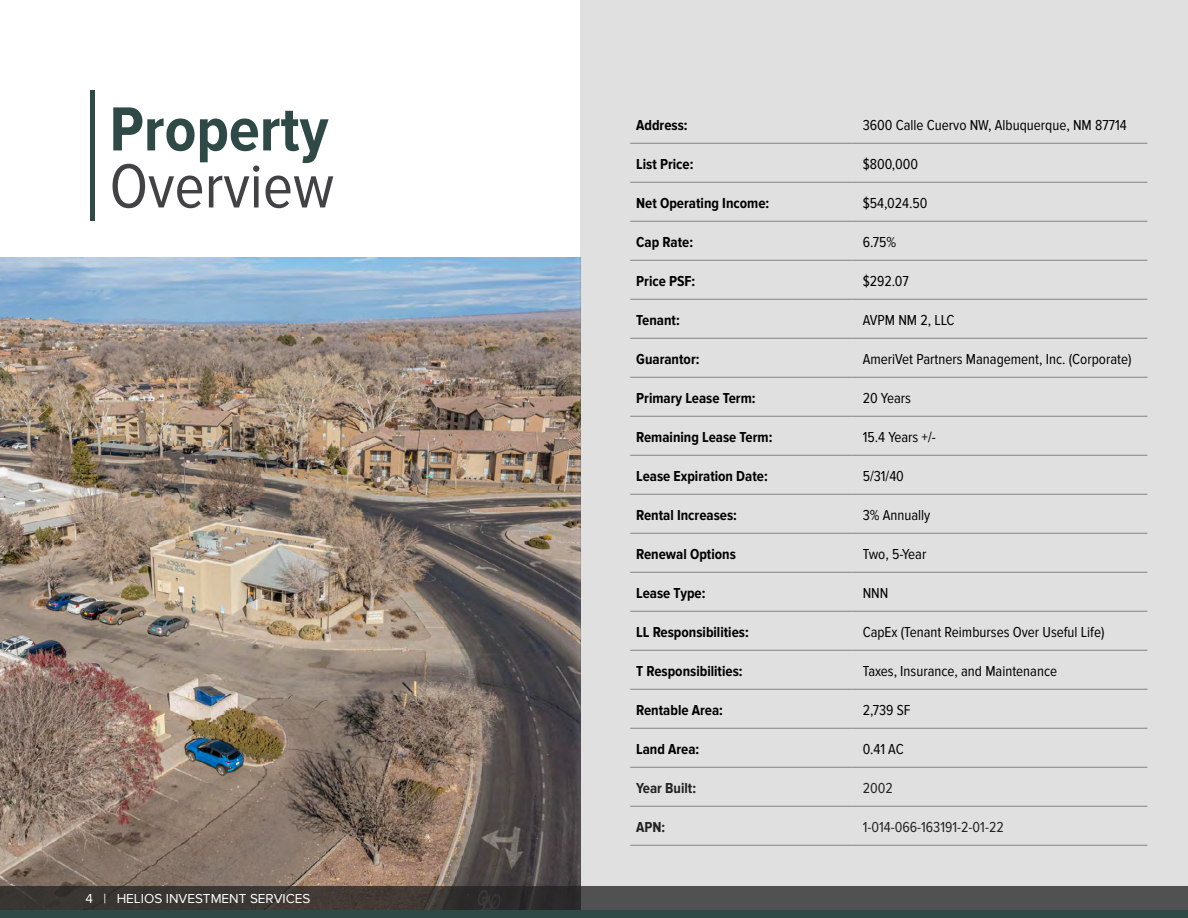
<style>
.page{position:relative;width:1188px;height:918px;background:#fff}
.page>*{position:absolute;margin:0;border:0;box-sizing:border-box;transform-origin:0 0}
.t1{font:700 64.5px "Proxima Nova Cond";color:#2f4a46}
.t2{font:64.5px "Proxima Nova Cond";color:#424143}
.t3{font:15px "Proxima Nova Cond";color:#000}
.t4{font:700 15px "Proxima Nova Cond";color:#000}
.t5{font:15px "Proxima Nova Cond";color:#222}
.t6{font:700 15px "Proxima Nova Cond";color:#222}
.t7{font:13.5px "Proxima Nova";color:#fff}
</style>
<div class="page">
<img style="left:0;top:258px;width:571px;height:628px">
<div style="left:580px;top:0;width:608px;height:912px;background:#e0e0e0"></div>
<hr style="left:630px;top:143px;width:222px;height:1px;background:#848484">
<hr style="left:852px;top:143px;width:295px;height:1px;background:#848484">
<hr style="left:630px;top:182px;width:222px;height:1px;background:#848484">
<hr style="left:852px;top:182px;width:295px;height:1px;background:#848484">
<hr style="left:630px;top:221px;width:222px;height:1px;background:#848484">
<hr style="left:852px;top:221px;width:295px;height:1px;background:#848484">
<hr style="left:630px;top:260px;width:222px;height:1px;background:#848484">
<hr style="left:852px;top:260px;width:295px;height:1px;background:#848484">
<hr style="left:630px;top:299px;width:222px;height:1px;background:#848484">
<hr style="left:852px;top:299px;width:295px;height:1px;background:#848484">
<hr style="left:630px;top:338px;width:222px;height:1px;background:#848484">
<hr style="left:852px;top:338px;width:295px;height:1px;background:#848484">
<hr style="left:630px;top:377px;width:222px;height:1px;background:#848484">
<hr style="left:852px;top:377px;width:295px;height:1px;background:#848484">
<hr style="left:630px;top:416px;width:222px;height:1px;background:#848484">
<hr style="left:852px;top:416px;width:295px;height:1px;background:#848484">
<hr style="left:630px;top:455px;width:222px;height:1px;background:#848484">
<hr style="left:852px;top:455px;width:295px;height:1px;background:#848484">
<hr style="left:630px;top:494px;width:222px;height:1px;background:#848484">
<hr style="left:852px;top:494px;width:295px;height:1px;background:#848484">
<hr style="left:630px;top:533px;width:222px;height:1px;background:#848484">
<hr style="left:852px;top:533px;width:295px;height:1px;background:#848484">
<hr style="left:630px;top:572px;width:222px;height:1px;background:#848484">
<hr style="left:852px;top:572px;width:295px;height:1px;background:#848484">
<hr style="left:630px;top:611px;width:222px;height:1px;background:#848484">
<hr style="left:852px;top:611px;width:295px;height:1px;background:#848484">
<hr style="left:630px;top:650px;width:222px;height:1px;background:#848484">
<hr style="left:852px;top:650px;width:295px;height:1px;background:#848484">
<hr style="left:630px;top:689px;width:222px;height:1px;background:#848484">
<hr style="left:852px;top:689px;width:295px;height:1px;background:#848484">
<hr style="left:630px;top:728px;width:222px;height:1px;background:#848484">
<hr style="left:852px;top:728px;width:295px;height:1px;background:#848484">
<hr style="left:630px;top:767px;width:222px;height:1px;background:#848484">
<hr style="left:852px;top:767px;width:295px;height:1px;background:#848484">
<hr style="left:630px;top:806px;width:222px;height:1px;background:#848484">
<hr style="left:852px;top:806px;width:295px;height:1px;background:#848484">
<hr style="left:630px;top:845px;width:222px;height:1px;background:#848484">
<hr style="left:852px;top:845px;width:295px;height:1px;background:#848484">
<div style="left:90px;top:90px;width:5px;height:130px;background:#2f4a46"></div>
<svg style="left:0;top:886px;width:1188px;height:24px;background:#454241"></svg>
<div style="left:0;top:910px;width:1188px;height:8px;background:#2f4a46"></div>
<h1 class="t1" style="left:110px;top:93px;width:220px">Property</h1>
<h1 class="t2" style="left:110px;top:150px;width:226px">Overview</h1>
<p class="t7" style="left:85px;top:891px;width:227px">4 | HELIOS INVESTMENT SERVICES</p>
<p class="t4" style="left:636px;top:116px;width:53px">Address:</p>
<p class="t3" style="left:863px;top:116px;width:265px">3600 Calle Cuervo NW, Albuquerque, NM 87714</p>
<p class="t4" style="left:636px;top:155px;width:59px">List Price:</p>
<p class="t3" style="left:863px;top:155px;width:57px">$800,000</p>
<p class="t4" style="left:636px;top:194px;width:135px">Net Operating Income:</p>
<p class="t3" style="left:863px;top:194px;width:66px">$54,024.50</p>
<p class="t4" style="left:636px;top:233px;width:58px">Cap Rate:</p>
<p class="t3" style="left:863px;top:233px;width:35px">6.75%</p>
<p class="t4" style="left:636px;top:272px;width:61px">Price PSF:</p>
<p class="t3" style="left:863px;top:272px;width:48px">$292.07</p>
<p class="t4" style="left:636px;top:311px;width:45px">Tenant:</p>
<p class="t3" style="left:863px;top:311px;width:93px">AVPM NM 2, LLC</p>
<p class="t4" style="left:636px;top:350px;width:65px">Guarantor:</p>
<p class="t3" style="left:863px;top:350px;width:270px">AmeriVet Partners Management, Inc. (Corporate)</p>
<p class="t4" style="left:636px;top:389px;width:121px">Primary Lease Term:</p>
<p class="t3" style="left:863px;top:389px;width:50px">20 Years</p>
<p class="t4" style="left:636px;top:428px;width:138px">Remaining Lease Term:</p>
<p class="t3" style="left:863px;top:428px;width:75px">15.4 Years +/-</p>
<p class="t4" style="left:636px;top:467px;width:133px">Lease Expiration Date:</p>
<p class="t3" style="left:863px;top:467px;width:43px">5/31/40</p>
<p class="t4" style="left:636px;top:506px;width:102px">Rental Increases:</p>
<p class="t3" style="left:863px;top:506px;width:69px">3% Annually</p>
<p class="t4" style="left:636px;top:545px;width:101px">Renewal Options</p>
<p class="t3" style="left:863px;top:545px;width:65px">Two, 5-Year</p>
<p class="t4" style="left:636px;top:584px;width:71px">Lease Type:</p>
<p class="t3" style="left:863px;top:584px;width:27px">NNN</p>
<p class="t4" style="left:636px;top:623px;width:114px">LL Responsibilities:</p>
<p class="t3" style="left:863px;top:623px;width:243px">CapEx (Tenant Reimburses Over Useful Life)</p>
<p class="t4" style="left:636px;top:662px;width:108px">T Responsibilities:</p>
<p class="t3" style="left:863px;top:662px;width:196px">Taxes, Insurance, and Maintenance</p>
<p class="t4" style="left:636px;top:701px;width:88px">Rentable Area:</p>
<p class="t3" style="left:863px;top:701px;width:49px">2,739 SF</p>
<p class="t4" style="left:636px;top:740px;width:65px">Land Area:</p>
<p class="t3" style="left:863px;top:740px;width:42px">0.41 AC</p>
<p class="t6" style="left:636px;top:779px;width:61px">Year Built:</p>
<p class="t5" style="left:863px;top:779px;width:32px">2002</p>
<p class="t6" style="left:636px;top:818px;width:31px">APN:</p>
<p class="t5" style="left:863px;top:818px;width:142px">1-014-066-163191-2-01-22</p>
</div>
